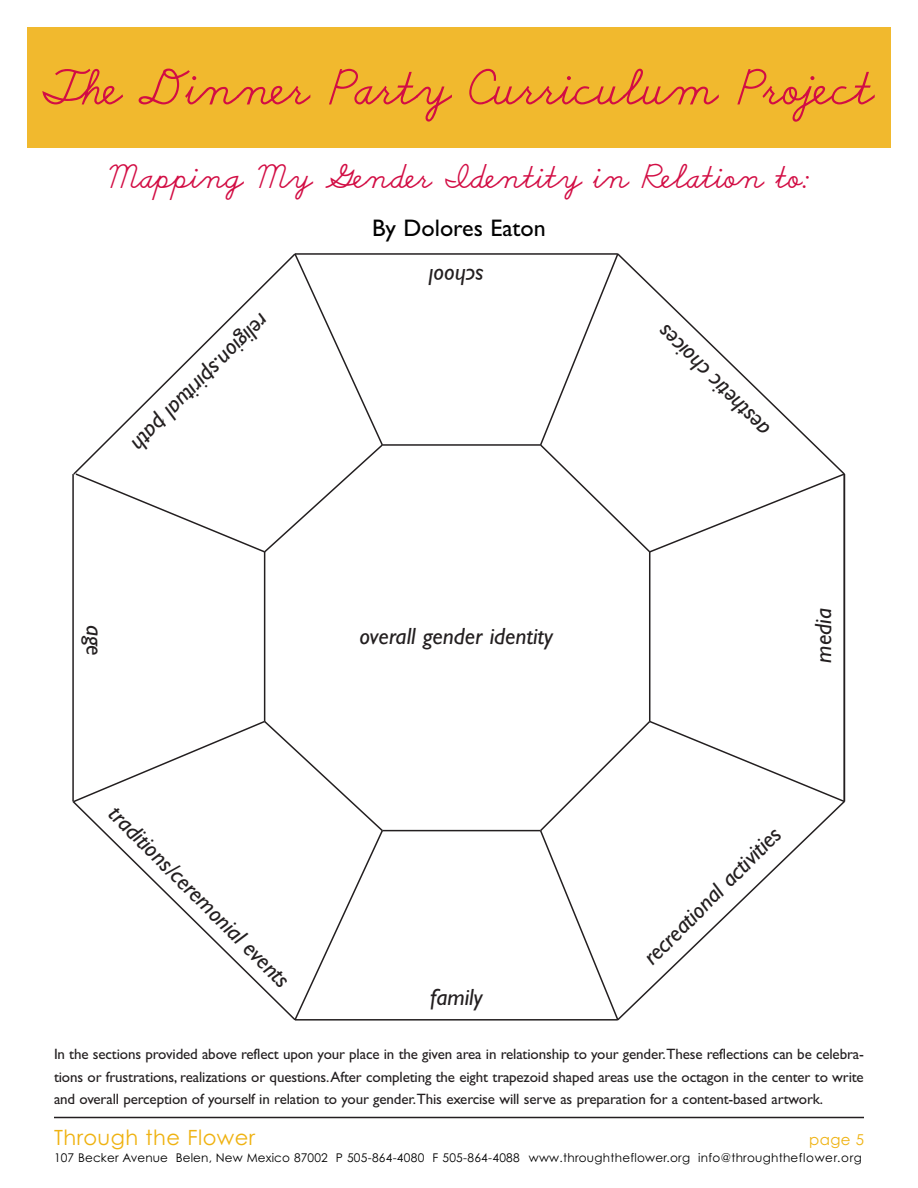
<style>
.page{position:relative;width:918px;height:1188px;background:#fff}
.page>*{position:absolute;margin:0;border:0;box-sizing:border-box;transform-origin:0 0}
.t1{font:53.25px "School Script";color:#d20d44}
.t2{font:36px "School Script";color:#d20d44}
.t3{font:24px "Gill Sans";color:#000}
.t4{font:italic 23.55px "Gill Sans";color:#231f20}
.t5{font:21px "Century Gothic";letter-spacing:.02em;color:#efb211}
.t6{font:15px/22.5px "Gill Sans";letter-spacing:-.01em;color:#231f20;text-align:justify}
.t7{font:15px "Century Gothic";color:#efb211}
.t8{font:12px "Century Gothic";letter-spacing:.02em;color:#000}
</style>
<div class="page">
<div style="left:27px;top:27px;width:864px;height:120px;background:#f1b92e"></div>
<hr style="left:54px;top:1117px;width:810px;height:1px;background:#231f20">
<hr style="left:295px;top:253px;width:323px;height:2px;background:#231f20">
<hr style="left:295px;top:1019px;width:323px;height:2px;background:#231f20">
<hr style="left:382px;top:444px;width:159px;height:2px;background:#231f20">
<hr style="left:382px;top:830px;width:159px;height:1px;background:#231f20">
<hr style="left:264px;top:552px;width:1px;height:169px;background:#231f20">
<hr style="left:72px;top:474px;width:2px;height:328px;background:#231f20">
<hr style="left:844px;top:474px;width:1px;height:328px;background:#231f20">
<hr style="left:649px;top:552px;width:1px;height:169px;background:#231f20">
<svg style="left:79px;top:253px;width:305px;height:301px"></svg>
<svg style="left:72px;top:719px;width:312px;height:302px"></svg>
<svg style="left:538px;top:719px;width:308px;height:302px"></svg>
<svg style="left:538px;top:253px;width:308px;height:301px"></svg>
<svg style="left:72px;top:253px;width:225px;height:223px"></svg>
<svg style="left:616px;top:253px;width:230px;height:223px"></svg>
<svg style="left:72px;top:799px;width:225px;height:222px"></svg>
<svg style="left:616px;top:799px;width:230px;height:222px"></svg>
<h1 class="t1" style="left:41px;top:55px;width:834px">The Dinner Party Curriculum Project</h1>
<h2 class="t2" style="left:107px;top:154px;width:707px">Mapping My Gender Identity in Relation to:</h2>
<h3 class="t3" style="left:372px;top:213px;width:175px">By Dolores Eaton</h3>
<h3 class="t4" style="left:484px;top:291px;width:56px;rotate:-180deg">school</h3>
<h3 class="t4" style="left:276px;top:328px;width:186px;rotate:135deg">religion.spiritual path</h3>
<h3 class="t4" style="left:756px;top:443px;width:150px;rotate:-135deg">aesthetic choices</h3>
<h3 class="t4" style="left:109px;top:625px;width:33px;rotate:90deg">age</h3>
<h3 class="t4" style="left:123px;top:800px;width:247px;rotate:45deg">traditions/ceremonial events</h3>
<h3 class="t4" style="left:360px;top:622px;width:195px">overall gender identity</h3>
<h3 class="t4" style="left:430px;top:983px;width:54px">family</h3>
<h3 class="t4" style="left:809px;top:663px;width:56px;rotate:-90deg">media</h3>
<h3 class="t4" style="left:637px;top:951px;width:186px;rotate:-45deg">recreational activities</h3>
<p class="t6" style="left:54px;top:1043px;width:811px">In the sections provided above reflect upon your place in the given area in relationship to your gender.These reflections can be celebra&shy;tions or frustrations, realizations or questions.After completing the eight trapezoid shaped areas use the octagon in the center to write and overall perception of yourself in relation to your gender.This exercise will serve as preparation for a content-based artwork.</p>
<h3 class="t5" style="left:54px;top:1126px;width:203px">Through the Flower</h3>
<p class="t7" style="left:809px;top:1131px;width:56px">page 5</p>
<p class="t8" style="left:54px;top:1151px;width:810px">107 Becker Avenue Belen, New Mexico 87002 P 505-864-4080 F 505-864-4088 www.throughtheflower.org info@throughtheflower.org</p>
</div>
